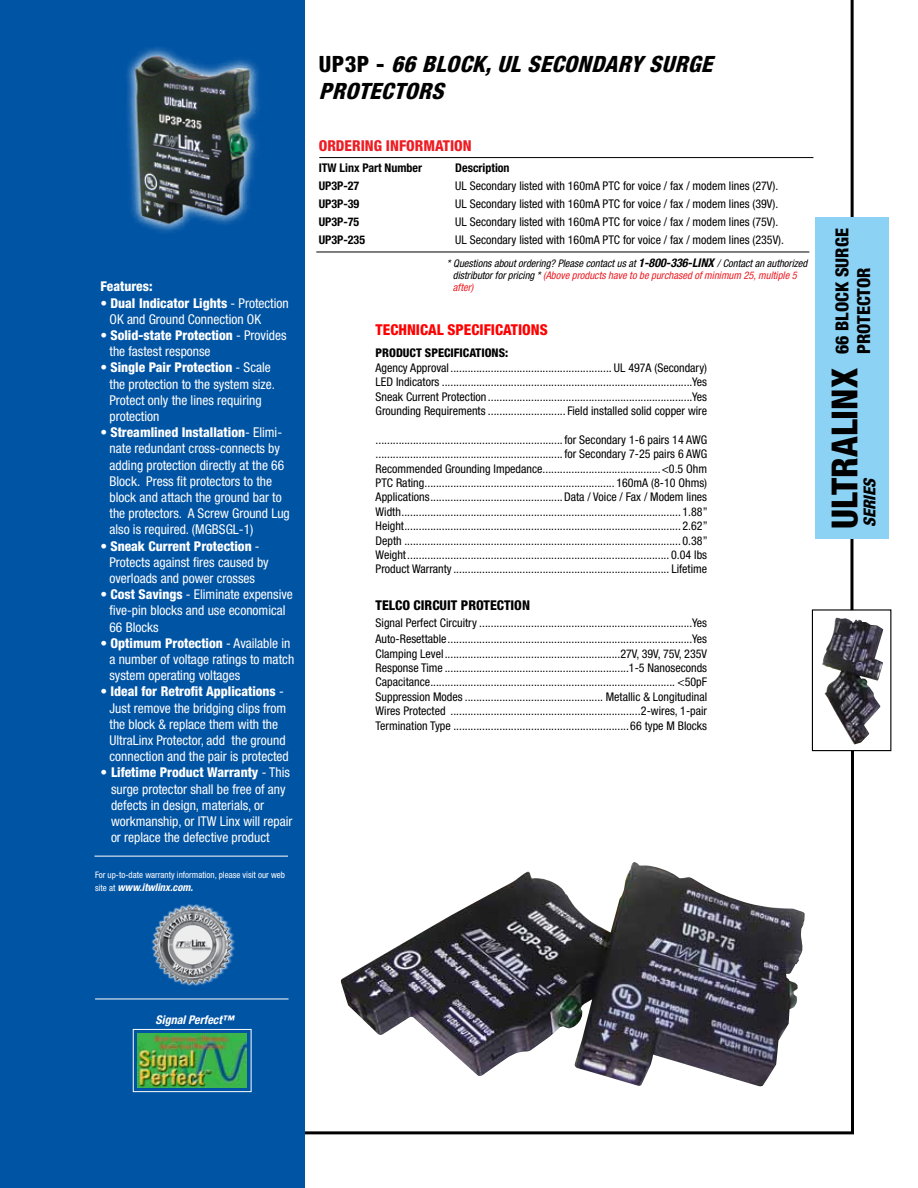
<style>
.page{position:relative;width:918px;height:1188px;background:#fff}
.page>*{position:absolute;margin:0;border:0;box-sizing:border-box;transform-origin:0 0}
.t1{font:800 condensed 36px "Helvetica Neue";color:#000}
.t2{font:italic 800 condensed 22.5px/27px "Helvetica Neue";color:#000}
.t3{font:800 condensed 18px/21.6px "Helvetica Neue";color:#000}
.t4{font:italic 800 condensed 16.5px "Helvetica Neue";color:#000}
.t5{font:800 condensed 15px "Helvetica Neue";color:#f00}
.t6{font:800 condensed 15px "Helvetica Neue";color:#ed1d24}
.t7{font:condensed 13.5px/16.2px "Helvetica Neue";color:#fff}
.t8{font:800 condensed 13.5px "Helvetica Neue";color:#000}
.t9{font:800 condensed 13.5px "Helvetica Neue";color:#fff}
.t10{font:condensed 12px/14.4px "Helvetica Neue";color:#000;text-align:justify}
.t11{font:700 condensed 12px "Helvetica Neue";color:#000}
.t12{font:800 condensed 12px "Helvetica Neue";color:#000}
.t13{font:italic 700 condensed 12px "Helvetica Neue";color:#fff}
.t14{font:italic condensed 10.5px/12px "Helvetica Neue";color:#000}
.t15{font:italic 700 condensed 10.5px "Helvetica Neue";color:#fff}
.t16{font:condensed 9px "Helvetica Neue";color:#fff}
.s1{font-weight:800}
.s2{font-weight:400;font-style:normal;font-size:9px}
.s3{font-style:normal}
.s4{font-weight:700;font-size:12px}
.s5{color:#ed1d24}
</style>
<div class="page">
<hr style="left:851px;top:0;width:3px;height:218px;background:#000">
<svg style="left:304px;top:748px;width:551px;height:388px"></svg>
<hr style="left:850px;top:539px;width:3px;height:71px;background:#000">
<div style="left:0;top:0;width:304px;height:1188px;background:#0054a4"></div>
<div style="left:812px;top:609px;width:79px;height:142px;border:1px solid #000"></div>
<img style="left:151px;top:904px;width:84px;height:82px">
<hr style="left:94px;top:856px;width:194px;height:1px;background:#fff">
<hr style="left:95px;top:999px;width:194px;height:1px;background:#fff">
<img style="left:138px;top:1033px;width:109px;height:55px">
<div style="left:133px;top:1029px;width:118px;height:63px;border:1px solid #fff"></div>
<div style="left:815px;top:217px;width:73px;height:322px;background:#8cd2f4"></div>
<img style="left:822px;top:618px;width:61px;height:127px">
<img style="left:340px;top:862px;width:465px;height:225px">
<hr style="left:319px;top:157px;width:494px;height:1px;background:#000">
<hr style="left:316px;top:252px;width:493px;height:1px;background:#000">
<img style="left:127px;top:47px;width:132px;height:185px">
<p class="t9" style="left:100px;top:278px;width:54px">Features:</p>
<p class="t7" style="left:110px;top:295px;width:181px;text-indent:-9px">• <span class="s1">Dual Indicator Lights</span> - Protection<br>OK and Ground Connection OK</p>
<p class="t7" style="left:110px;top:327px;width:179px;text-indent:-9px">• <span class="s1">Solid-state Protection</span> - Provides the fastest response</p>
<p class="t7" style="left:110px;top:359px;width:167px;text-indent:-9px">• <span class="s1">Single Pair Protection</span> - Scale the protection to the system size.<br>Protect only the lines requiring protection</p>
<p class="t7" style="left:110px;top:424px;width:182px;text-indent:-9px">• <span class="s1">Streamlined Installation</span>- Elimi&shy;nate redundant cross-connects by adding protection directly at the 66<br>Block. Press fit protectors to the block and attach the ground bar to the protectors. A Screw Ground Lug also is required. (MGBSGL-1)</p>
<p class="t7" style="left:110px;top:538px;width:161px;text-indent:-9px">• <span class="s1">Sneak Current Protection</span> -<br>Protects against fires caused by overloads and power crosses</p>
<p class="t7" style="left:110px;top:586px;width:185px;text-indent:-9px">• <span class="s1">Cost Savings</span> - Eliminate expensive five-pin blocks and use economical<br>66 Blocks</p>
<p class="t7" style="left:110px;top:635px;width:186px;text-indent:-9px">• <span class="s1">Optimum Protection</span> - Available in a number of voltage ratings to match system operating voltages</p>
<p class="t7" style="left:110px;top:683px;width:181px;text-indent:-9px">• <span class="s1">Ideal for Retrofit Applications</span> - Just remove the bridging clips from the block &amp; replace them with the UltraLinx Protector, add the ground connection and the pair is protected</p>
<p class="t7" style="left:111px;top:764px;width:183px;text-indent:-11px">• <span class="s1">Lifetime Product Warranty</span> - This surge protector shall be free of any defects in design, materials, or workmanship, or ITW Linx will repair or replace the defective product</p>
<p class="t16" style="left:95px;top:870px;width:191px">For up-to-date warranty information, please visit our web</p>
<p class="t15" style="left:95px;top:881px;width:99px"><span class="s2">site at</span> www.itwlinx.com.</p>
<h2 class="t2" style="left:319px;top:50px;width:402px"><span class="s3">U P 3 P -</span> 66BLOCK,ULSECONDARYSURGE<br>PROTECTORS</h2>
<p class="t6" style="left:319px;top:137px;width:155px">ORDERING INFORMATION</p>
<p class="t11" style="left:319px;top:161px;width:105px">ITW Linx Part Number</p>
<p class="t11" style="left:455px;top:161px;width:56px">Description</p>
<p class="t11" style="left:319px;top:179px;width:42px">UP3P-27</p>
<p class="t10" style="left:455px;top:179px;width:324px">UL Secondary listed with 160mA PTC for voice / fax / modem lines (27V).</p>
<p class="t11" style="left:319px;top:197px;width:42px">UP3P-39</p>
<p class="t10" style="left:455px;top:197px;width:324px">UL Secondary listed with 160mA PTC for voice / fax / modem lines (39V).</p>
<p class="t11" style="left:319px;top:215px;width:42px">UP3P-75</p>
<p class="t10" style="left:455px;top:215px;width:324px">UL Secondary listed with 160mA PTC for voice / fax / modem lines (75V).</p>
<p class="t11" style="left:319px;top:233px;width:48px">UP3P-235</p>
<p class="t10" style="left:455px;top:233px;width:330px">UL Secondary listed with 160mA PTC for voice / fax / modem lines (235V).</p>
<p class="t14" style="left:453px;top:258px;width:356px;text-indent:-6px">* Questions about ordering? Please contact us at <span class="s4">1-800-336-LINX</span> / Contact an authorized distributor for pricing * <span class="s5">(Above products have to be purchased of minimum 25, multiple 5 after)</span></p>
<p class="t5" style="left:376px;top:320px;width:174px">TECHNICAL SPECIFICATIONS</p>
<p class="t12" style="left:376px;top:346px;width:134px">PRODUCT SPECIFICATIONS:</p>
<p class="t10" style="left:376px;top:360px;width:333px">Agency Approval ........................................................ UL 497A (Secondary)<br>LED Indicators .......................................................................................Yes Sneak Current Protection .......................................................................Yes Grounding Requirements ........................... Field installed solid copper wire</p>
<p class="t10" style="left:376px;top:432px;width:333px">................................................................. for Secondary 1-6 pairs 14 AWG ................................................................. for Secondary 7-25 pairs 6 AWG Recommended Grounding Impedance.........................................&lt;0.5 Ohm PTC Rating.................................................................. 160mA (8-10 Ohms)<br>Applications..............................................Data / Voice / Fax / Modem lines Width................................................................................................. 1.88” Height................................................................................................ 2.62” Depth ................................................................................................ 0.38” Weight........................................................................................... 0.04 lbs Product Warranty ........................................................................... Lifetime</p>
<p class="t8" style="left:376px;top:597px;width:156px">TELCO CIRCUIT PROTECTION</p>
<p class="t10" style="left:376px;top:614px;width:333px;line-height:16.5px">Signal Perfect Circuitry ..........................................................................Yes<br>Auto-Resettable.....................................................................................Yes</p>
<p class="t10" style="left:376px;top:646px;width:333px">Clamping Level.............................................................27V, 39V, 75V, 235V Response Time ................................................................1-5 Nanoseconds Capacitance..................................................................................... &lt;50pF Suppression Modes ................................................ Metallic &amp; Longitudinal Wires Protected ..................................................................2-wires, 1-pair Termination Type .............................................................66 type M Blocks</p>
<h3 class="t3" style="left:831px;top:354px;width:128px;rotate:-90deg">66 BLOCK SURGE<br>PROTECTOR</h3>
<h1 class="t1" style="left:822px;top:529px;width:162px;rotate:-90deg">ULTRALINX</h1>
<h3 class="t4" style="left:859px;top:527px;width:51px;rotate:-90deg">SERIES</h3>
<p class="t13" style="left:156px;top:1013px;width:80px">Signal Perfect™</p>
</div>
